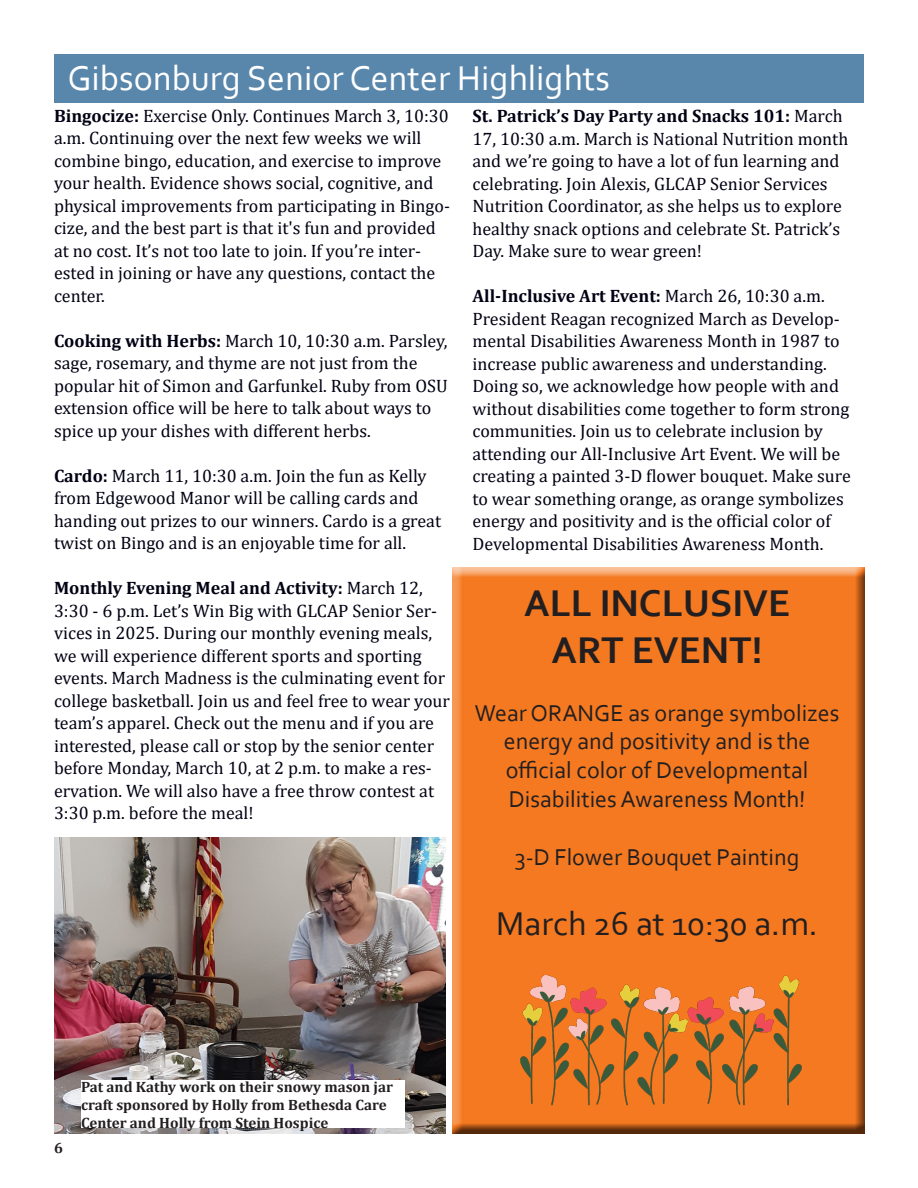
<style>
.page{position:relative;width:918px;height:1188px;background:#fff}
.page>*{position:absolute;margin:0;border:0;box-sizing:border-box;transform-origin:0 0}
.t1{font:700 39px "Corbel";color:#231f20}
.t2{font:36px "Corbel";color:#fff}
.t3{font:34.5px "Corbel";color:#231f20}
.t4{font:24px/28.8px "Corbel";color:#231f20;text-align:center}
.t5{font:18px/22.5px "Cambria";color:#000013}
.t6{font:700 15px/18px "Cambria";color:#231f20}
.s1{font-weight:700}
</style>
<div class="page">
<div style="left:54px;top:54px;width:810px;height:49px;background:#5986ab"></div>
<div style="left:447px;top:567px;width:420px;height:567px;background:#231f20;opacity:.75"></div>
<img style="left:459px;top:814px;width:399px;height:306px">
<img style="left:54px;top:837px;width:392px;height:297px">
<div style="left:81px;top:1080px;width:324px;height:48px;background:#fff"></div>
<p class="t2" style="left:68px;top:56px;width:544px">Gibsonburg Senior Center Highlights</p>
<p class="t5" style="left:54px;top:104px;width:397px"><span class="s1">Bingocize:</span> Exercise Only. Continues March 3, 10:30 a.m. Continuing over the next few weeks we will combine bingo, education, and exercise to improve your health. Evidence shows social, cognitive, and physical improvements from participating in Bingo&shy;cize, and the best part is that it's fun and provided at no cost. It’s not too late to join. If you’re inter&shy;ested in joining or have any questions, contact the center.</p>
<p class="t5" style="left:54px;top:329px;width:395px"><span class="s1">Cooking with Herbs:</span> March 10, 10:30 a.m. Parsley, sage, rosemary, and thyme are not just from the popular hit of Simon and Garfunkel. Ruby from OSU extension office will be here to talk about ways to spice up your dishes with different herbs.</p>
<p class="t5" style="left:54px;top:464px;width:389px"><span class="s1">Cardo:</span> March 11, 10:30 a.m. Join the fun as Kelly from Edgewood Manor will be calling cards and handing out prizes to our winners. Cardo is a great twist on Bingo and is an enjoyable time for all.</p>
<p class="t5" style="left:54px;top:577px;width:397px"><span class="s1">Monthly Evening Meal and Activity:</span> March 12, 3:30 - 6 p.m. Let’s Win Big with GLCAP Senior Ser&shy;vices in 2025. During our monthly evening meals, we will experience different sports and sporting events. March Madness is the culminating event for college basketball. Join us and feel free to wear your team’s apparel. Check out the menu and if you are interested, please call or stop by the senior center before Monday, March 10, at 2 p.m. to make a res&shy;ervation. We will also have a free throw contest at 3:30 p.m. before the meal!</p>
<p class="t5" style="left:472px;top:105px;width:377px"><span class="s1">St. Patrick’s Day Party and Snacks 101:</span> March 17, 10:30 a.m. March is National Nutrition month and we’re going to have a lot of fun learning and celebrating. Join Alexis, GLCAP Senior Services Nutrition Coordinator, as she helps us to explore healthy snack options and celebrate St. Patrick’s Day. Make sure to wear green!</p>
<p class="t5" style="left:472px;top:285px;width:380px"><span class="s1">All-Inclusive Art Event:</span> March 26, 10:30 a.m.<br>President Reagan recognized March as Develop&shy;mental Disabilities Awareness Month in 1987 to increase public awareness and understanding.<br>Doing so, we acknowledge how people with and without disabilities come together to form strong communities. Join us to celebrate inclusion by attending our All-Inclusive Art Event. We will be creating a painted 3-D flower bouquet. Make sure to wear something orange, as orange symbolizes energy and positivity and is the official color of Developmental Disabilities Awareness Month.</p>
<p class="t1" style="left:524px;top:579px;width:268px">ALL INCLUSIVE</p>
<p class="t1" style="left:551px;top:626px;width:213px">ART EVENT!</p>
<p class="t4" style="left:475px;top:698px;width:366px">Wear ORANGE as orange symbolizes energy and positivity and is the</p>
<p class="t4" style="left:506px;top:755px;width:304px">official color of Developmental</p>
<p class="t4" style="left:509px;top:784px;width:298px">Disabilities Awareness Month!</p>
<p class="t4" style="left:515px;top:842px;width:286px">3-D Flower Bouquet Painting</p>
<p class="t6" style="left:54px;top:1139px;width:10px">6</p>
<p class="t6" style="left:81px;top:1077px;width:313px">Pat and Kathy work on their snowy mason jar craft sponsored by Holly from Bethesda Care<br>Center and Holly from Stein Hospice</p>
<p class="t3" style="left:496px;top:902px;width:323px">March 26 at 10:30 a.m.</p>
</div>
